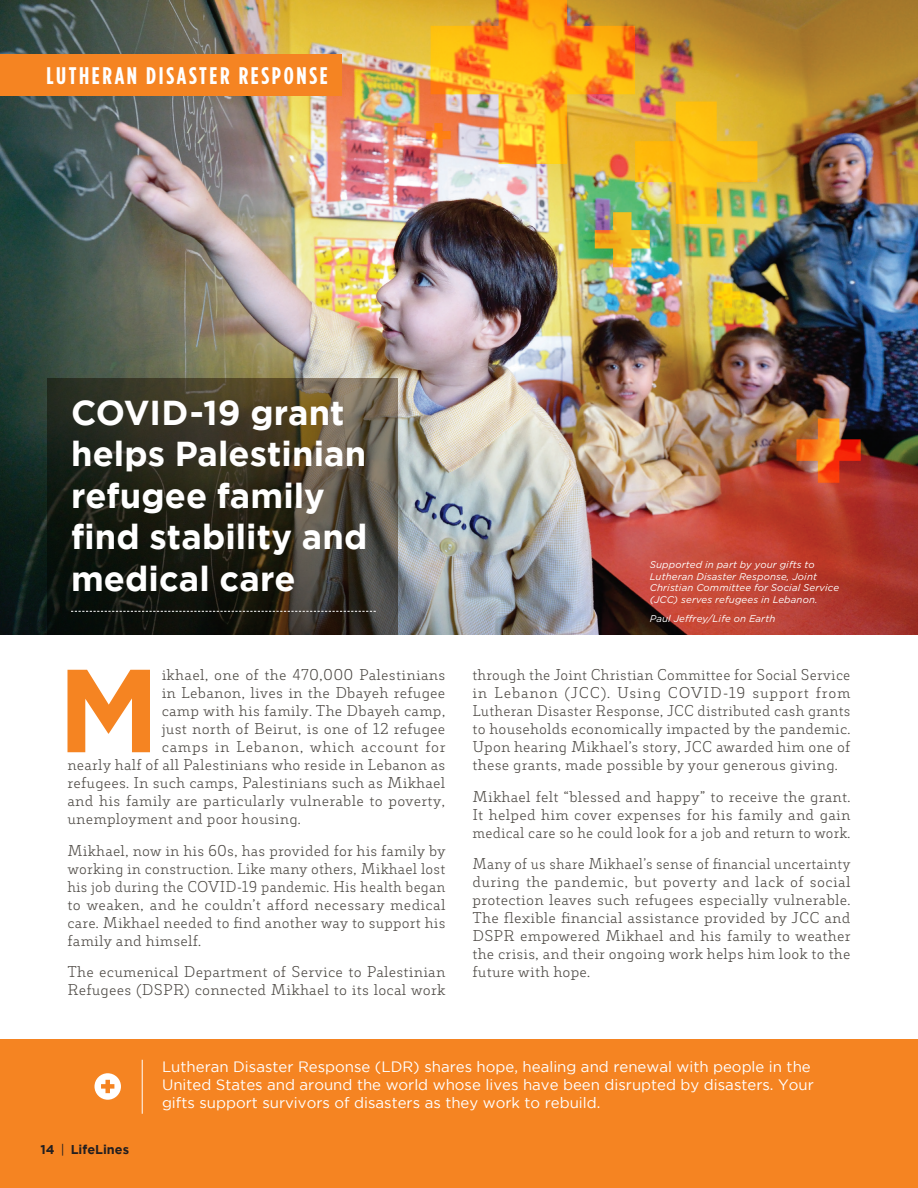
<style>
.page{position:relative;width:918px;height:1188px;background:#fff}
.page>*{position:absolute;margin:0;border:0;box-sizing:border-box;transform-origin:0 0}
.t1{font:700 117.9px "Gotham";color:#f58422}
.t2{font:700 34.5px/41.4px "Gotham";letter-spacing:.005em;color:#fff}
.t3{font:700 24px "Gotham Condensed";letter-spacing:.11em;color:#fff}
.t4{font:300 15px/18px "Decour";letter-spacing:.015em;color:#4c4843;text-align:justify}
.t5{font:300 15px/18px "Decour";letter-spacing:.015em;color:#4c4843;text-align:justify;scale:.94 1}
.t6{font:300 15px/18px "Decour";letter-spacing:.015em;color:#4c4843;text-align:justify;scale:.96 1}
.t7{font:15px/18px "Gotham";color:#fff}
.t8{font:300 15px "Decour";letter-spacing:.045em;color:#4c4843}
.t9{font:700 12.75px "Gotham";color:#231f20}
.t10{font:italic 9.75px/11.7px "Gotham";letter-spacing:.015em;color:#fff}
.s1{font-weight:400}
</style>
<div class="page">
<img style="left:0;top:0;width:918px;height:634px">
<svg style="left:47px;top:378px;width:351px;height:256px;background:#323023"></svg>
<div style="left:0;top:1040px;width:918px;height:148px;background:#f58422"></div>
<img style="left:796px;top:418px;width:65px;height:65px">
<svg style="left:716px;top:284px;width:24px;height:24px"></svg>
<img style="left:426px;top:0;width:331px;height:267px">
<svg style="left:71px;top:611px;width:305px;height:1px"></svg>
<hr style="left:142px;top:1060px;width:1px;height:54px;background:#fff">
<div style="left:94px;top:1073px;width:27px;height:27px;background:#fff;border-radius:50%"></div>
<svg style="left:101px;top:1080px;width:13px;height:13px"></svg>
<div style="left:0;top:54px;width:341px;height:42px;background:#f58422"></div>
<h3 class="t3" style="left:47px;top:62px;width:283px">LUTHERAN DISASTER RESPONSE</h3>
<h2 class="t2" style="left:71px;top:391px;width:298px">COVID-19 grant helps Palestinian refugee family find stability and medical care</h2>
<h1 class="t1" style="left:58px;top:642px;width:104px">M</h1>
<p class="t4" style="left:162px;top:666px;width:285px">ikhael, one of the 470,000 Palestinians</p>
<p class="t4" style="left:162px;top:684px;width:285px">in Lebanon, lives in the Dbayeh refugee</p>
<p class="t4" style="left:162px;top:702px;width:285px">camp with his family. The Dbayeh camp,</p>
<p class="t4" style="left:162px;top:720px;width:285px">just north of Beirut, is one of 12 refugee</p>
<p class="t8" style="left:162px;top:738px;width:286px">camps in Lebanon, which account for</p>
<p class="t4" style="left:68px;top:756px;width:379px">nearly half of all Palestinians who reside in Lebanon as</p>
<p class="t4" style="left:68px;top:774px;width:379px">refugees. In such camps, Palestinians such as Mikhael</p>
<p class="t4" style="left:68px;top:792px;width:379px">and his family are particularly vulnerable to poverty,</p>
<p class="t4" style="left:68px;top:810px;width:235px">unemployment and poor housing.</p>
<p class="t4" style="left:68px;top:841px;width:380px">Mikhael, now in his 60s, has provided for his family by working in construction. Like many others, Mikhael lost his job during the COVID-19 pandemic. His health began to weaken, and he couldn’t afford necessary medical care. Mikhael needed to find another way to support his family and himself.</p>
<p class="t4" style="left:68px;top:963px;width:379px">The ecumenical Department of Service to Palestinian<br>Refugees (DSPR) connected Mikhael to its local work</p>
<p class="t10" style="left:650px;top:559px;width:191px">Supported in part by your gifts to Lutheran Disaster Response, Joint Christian Committee for Social Service (JCC) serves refugees in Lebanon.</p>
<p class="t10" style="left:650px;top:612px;width:127px">Paul Jeffrey/Life on Earth</p>
<p class="t6" style="left:472px;top:666px;width:395px">through the Joint Christian Committee for Social Service in Lebanon (JCC). Using COVID-19 support from Lutheran Disaster Response, JCC distributed cash grants to households economically impacted by the pandemic.<br>Upon hearing Mikhael’s story, JCC awarded him one of these grants, made possible by your generous giving.</p>
<p class="t4" style="left:472px;top:787px;width:379px">Mikhael felt “blessed and happy” to receive the grant.<br>It helped him cover expenses for his family and gain medical care so he could look for a job and return to work.</p>
<p class="t5" style="left:472px;top:855px;width:404px">Many of us share Mikhael’s sense of financial uncertainty during the pandemic, but poverty and lack of social protection leaves such refugees especially vulnerable.<br>The flexible financial assistance provided by JCC and DSPR empowered Mikhael and his family to weather the crisis, and their ongoing work helps him look to the future with hope.</p>
<p class="t9" style="left:40px;top:1142px;width:90px">14 <span class="s1">|</span> LifeLines</p>
<p class="t7" style="left:162px;top:1057px;width:653px">Lutheran Disaster Response (LDR) shares hope, healing and renewal with people in the<br>United States and around the world whose lives have been disrupted by disasters. Your gifts support survivors of disasters as they work to rebuild.</p>
</div>
